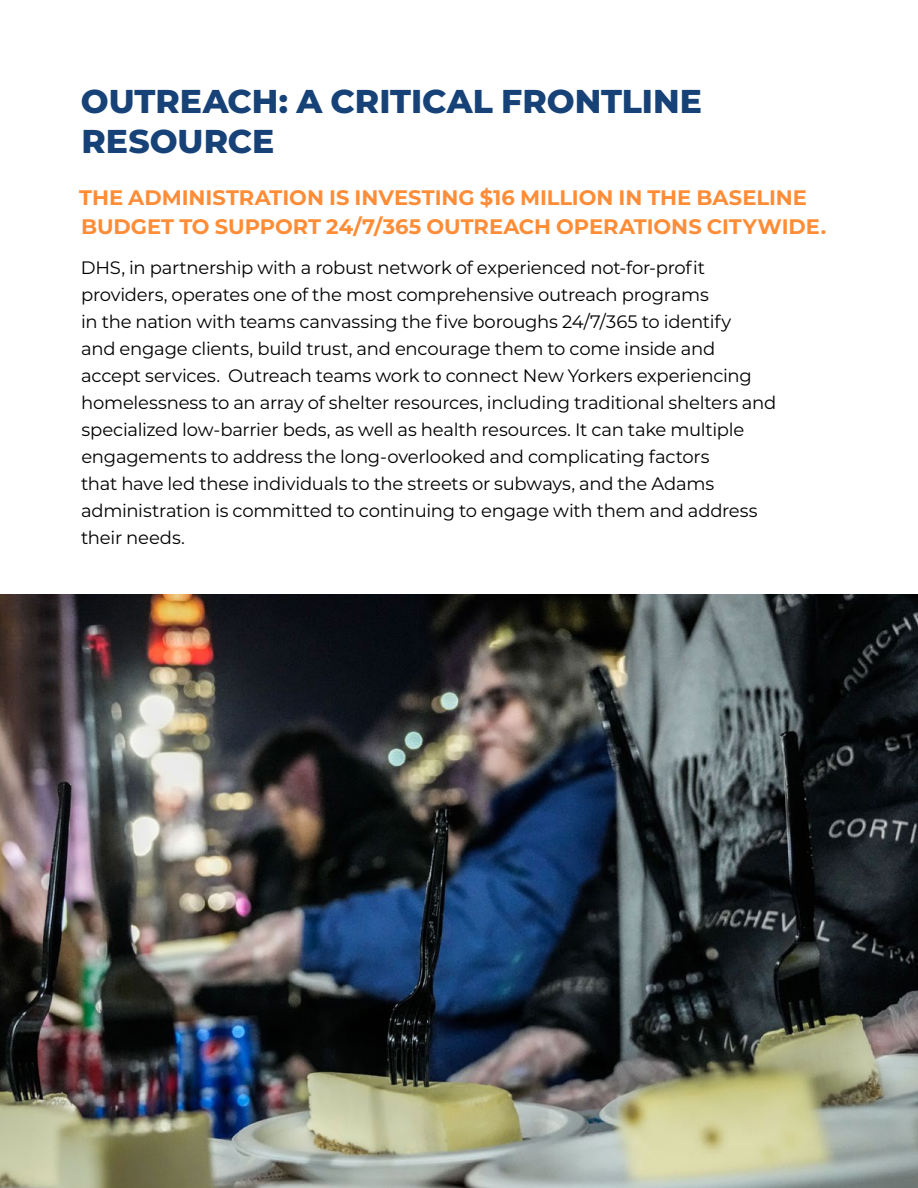
<style>
.page{position:relative;width:918px;height:1188px;background:#fff}
.page>*{position:absolute;margin:0;border:0;box-sizing:border-box;transform-origin:0 0}
._02_Heading1{font:800 33px/39.6px "Montserrat";color:#164277}
.Heading_2_Blue{font:700 21px/28.5px "Montserrat";color:#ff8c36}
._06_Bulletted_List{font:18px/27px "Montserrat";letter-spacing:-.015em;color:#000}
</style>
<div class="page">
<img style="left:0;top:594px;width:918px;height:594px">
<p class="_02_Heading1" style="left:81px;top:80px;width:623px">OUTREACH: A CRITICAL FRONTLINE<br>RESOURCE</p>
<p class="Heading_2_Blue" style="left:79px;top:182px;width:749px">THE ADMINISTRATION IS INVESTING $16 MILLION IN THE BASELINE<br>BUDGET TO SUPPORT 24/7/365 OUTREACH OPERATIONS CITYWIDE.</p>
<p class="_06_Bulletted_List" style="left:81px;top:254px;width:697px">DHS, in partnership with a robust network of experienced not-for-profit providers, operates one of the most comprehensive outreach programs<br>in the nation with teams canvassing the five boroughs 24/7/365 to identify<br>and engage clients, build trust, and encourage them to come inside and accept services. Outreach teams work to connect New Yorkers experiencing homelessness to an array of shelter resources, including traditional shelters and specialized low-barrier beds, as well as health resources. It can take multiple engagements to address the long-overlooked and complicating factors<br>that have led these individuals to the streets or subways, and the Adams administration is committed to continuing to engage with them and address their needs.</p>
</div>
